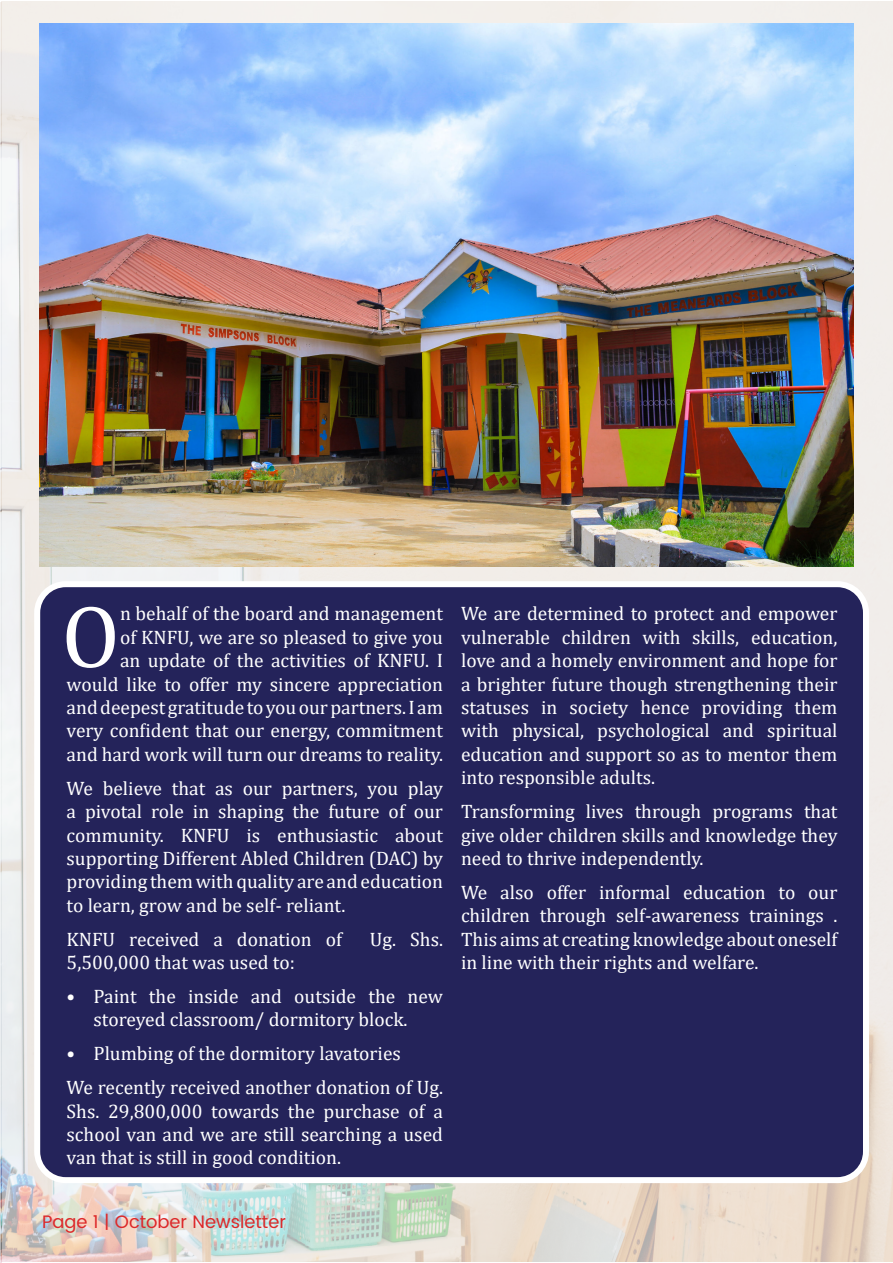
<style>
.page{position:relative;width:893px;height:1263px;background:#fff}
.page>*{position:absolute;margin:0;border:0;box-sizing:border-box;transform-origin:0 0}
.body{font:89.7px "Cambria";color:#fff}
.body-2{font:19.5px/23.4px "Cambria";color:#fff;text-align:justify}
.t1{font:18px "Poppins";color:#dd2829}
</style>
<div class="page">
<img style="left:0;top:1px;width:893px;height:1262px">
<img style="left:39px;top:23px;width:815px;height:543px">
<div style="left:37px;top:584px;width:829px;height:596px;background:#24235a;border-radius:28px"></div>
<div style="left:34px;top:581px;width:835px;height:602px;border:6px solid #fff;border-radius:28px"></div>
<p class="body-2" style="left:67px;top:602px;width:378px;text-align:right">n behalf of the board and management<br>of KNFU, we are so pleased to give you<br>an update of the activities of KNFU. I would like to offer my sincere appreciation and deepest gratitude to you our partners. I am very confident that our energy, commitment and hard work will turn our dreams to reality.</p>
<p class="body-2" style="left:67px;top:776px;width:378px">We believe that as our partners, you play a pivotal role in shaping the future of our community. KNFU is enthusiastic about supporting Different Abled Children (DAC) by providing them with quality are and education to learn, grow and be self- reliant.</p>
<p class="body-2" style="left:67px;top:927px;width:277px">KNFU received a donation of</p>
<p class="body-2" style="left:370px;top:927px;width:75px">Ug. Shs.</p>
<p class="body-2" style="left:67px;top:951px;width:230px">5,500,000 that was used to:</p>
<p class="body-2" style="left:67px;top:984px;width:378px;text-align:center">• Paint the inside and outside the new storeyed classroom/ dormitory block.</p>
<p class="body-2" style="left:67px;top:1042px;width:336px">• Plumbing of the dormitory lavatories</p>
<p class="body-2" style="left:67px;top:1076px;width:378px">We recently received another donation of Ug.<br>Shs. 29,800,000 towards the purchase of a school van and we are still searching a used van that is still in good condition.</p>
<p class="body" style="left:61px;top:584px;width:60px">O</p>
<p class="t1" style="left:42px;top:1208px;width:245px">Page 1 | October Newsletter</p>
<p class="body-2" style="left:461px;top:602px;width:378px">We are determined to protect and empower vulnerable children with skills, education, love and a homely environment and hope for a brighter future though strengthening their statuses in society hence providing them with physical, psychological and spiritual education and support so as to mentor them into responsible adults.</p>
<p class="body-2" style="left:461px;top:800px;width:378px">Transforming lives through programs that give older children skills and knowledge they need to thrive independently.</p>
<p class="body-2" style="left:461px;top:880px;width:378px">We also offer informal education to our children through self-awareness trainings .<br>This aims at creating knowledge about oneself in line with their rights and welfare.</p>
</div>
